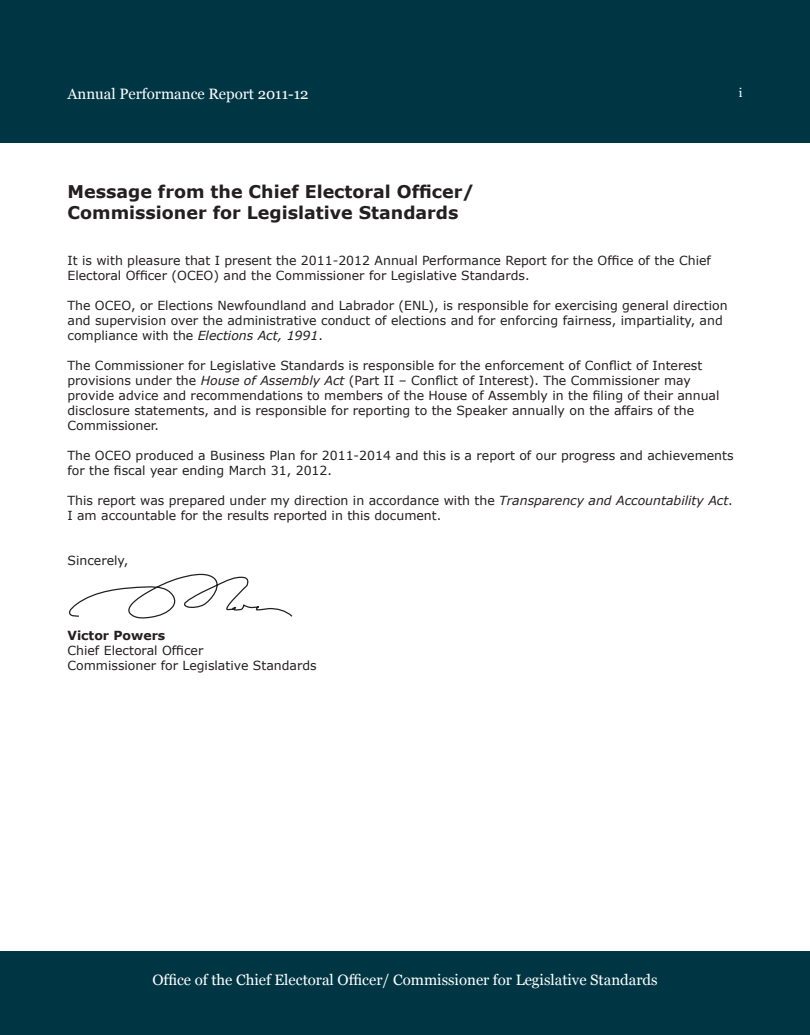
<style>
.page{position:relative;width:810px;height:1035px;background:#fff}
.page>*{position:absolute;margin:0;border:0;box-sizing:border-box;transform-origin:0 0}
.t1{font:700 17.5px/21px "Verdana";color:#231f20}
.t2{font:15px "Georgia";color:#fff}
.t3{font:12.5px/15px "Verdana";color:#231f20}
.t4{font:700 12.5px "Verdana";color:#231f20}
.t5{font:12.5px "Georgia";color:#fff}
.s1{font-style:italic}
</style>
<div class="page">
<div style="left:0;top:0;width:810px;height:143px;background:#003644"></div>
<div style="left:0;top:951px;width:810px;height:84px;background:#003644"></div>
<p class="t2" style="left:68px;top:85px;width:243px">Annual Performance Report 2011-12</p>
<p class="t5" style="left:739px;top:85px;width:5px">i</p>
<h1 class="t1" style="left:68px;top:181px;width:409px">Message from the Chief Electoral Officer/<br>Commissioner for Legislative Standards</h1>
<p class="t3" style="left:68px;top:252px;width:645px">It is with pleasure that I present the 2011-2012 Annual Performance Report for the Office of the Chief<br>Electoral Officer (OCEO) and the Commissioner for Legislative Standards.</p>
<p class="t3" style="left:68px;top:297px;width:662px">The OCEO, or Elections Newfoundland and Labrador (ENL), is responsible for exercising general direction and supervision over the administrative conduct of elections and for enforcing fairness, impartiality, and compliance with the <span class="s1">Elections Act, 1991</span>.</p>
<p class="t3" style="left:67px;top:357px;width:654px">The Commissioner for Legislative Standards is responsible for the enforcement of Conflict of Interest provisions under the <span class="s1">House of Assembly Act</span> (Part II – Conflict of Interest). The Commissioner may provide advice and recommendations to members of the House of Assembly in the filing of their annual disclosure statements, and is responsible for reporting to the Speaker annually on the affairs of the Commissioner.</p>
<p class="t3" style="left:67px;top:447px;width:668px">The OCEO produced a Business Plan for 2011-2014 and this is a report of our progress and achievements for the fiscal year ending March 31, 2012.</p>
<p class="t3" style="left:67px;top:492px;width:667px">This report was prepared under my direction in accordance with the <span class="s1">Transparency and Accountability Act</span>.<br>I am accountable for the results reported in this document.</p>
<p class="t3" style="left:67px;top:552px;width:62px">Sincerely,</p>
<p class="t4" style="left:67px;top:626px;width:99px">Victor Powers</p>
<p class="t3" style="left:67px;top:642px;width:251px">Chief Electoral Officer<br>Commissioner for Legislative Standards</p>
<p class="t2" style="left:152px;top:971px;width:507px">Office of the Chief Electoral Officer/ Commissioner for Legislative Standards</p>
</div>
